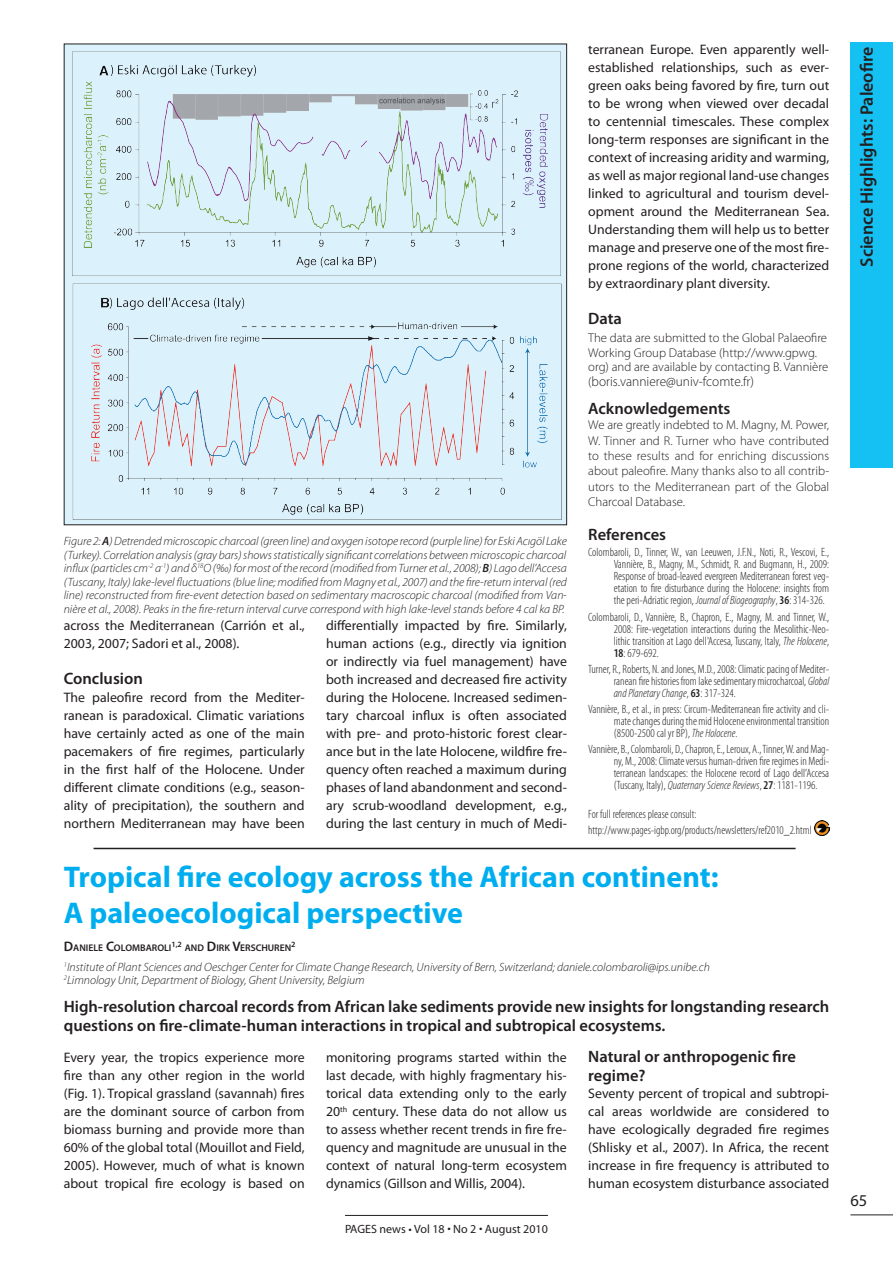
<style>
.page{position:relative;width:893px;height:1263px;background:#fff}
.page>*{position:absolute;margin:0;border:0;box-sizing:border-box;transform-origin:0 0}
.t1{font:700 30px/36px "Myriad Pro";color:#00aeef}
.t2{font:600 18px "Myriad Pro";color:#231f20}
.abstract{font:600 16.5px/19px "Myriad Pro";color:#231f20}
.sub-title{font:600 16.5px/18.9px "Myriad Pro";color:#231f20}
.t3{font:16.5px "Myriad Pro";color:#231f20}
.Text-box{font:13.8px/18px "Myriad Pro";color:#231f20;text-align:justify}
.Text-box_-_indent{font:13.8px/18px "Myriad Pro";color:#231f20}
.sub-title-2{font:300 13.8px "Myriad Pro";color:#231f20}
.Notes{font:300 12.75px/15.3px "Myriad Pro";color:#231f20;text-align:justify}
.sub-title-3{font:300 12.75px/14.7px "Myriad Pro";color:#231f20}
.references{font:300 condensed 12px/12px "Myriad Pro";color:#231f20;text-align:justify}
.figure_caption{font:italic 300 12px/13.5px "Myriad Pro";color:#231f20;text-align:justify}
.t4{font:12px "Myriad";color:#231f20}
.Autoren{font:600 9.6px "Myriad Pro";color:#231f20}
.Autoren-2{font:600 8.1px "Myriad Pro";color:#231f20}
.s1{font-size:12.75px}
.s2{font-style:italic}
.s3{font-weight:600}
.s4{font-size:13.8px}
.s5{font-family:"Myriad Pro"}
</style>
<div class="page">
<hr style="left:850px;top:1214px;width:43px;height:1px;background:#231f20">
<hr style="left:345px;top:1215px;width:203px;height:1px;background:#231f20">
<div style="left:850px;top:43px;width:43px;height:425px;background:#15c0f2"></div>
<img style="left:69px;top:48px;width:494px;height:475px">
<img style="left:814px;top:820px;width:15px;height:15px">
<hr style="left:94px;top:848px;width:702px;height:1px;background:#231f20">
<p class="Text-box" style="left:588px;top:40px;width:242px">terranean Europe. Even apparently well&shy;established relationships, such as ever&shy;green oaks being favored by fire, turn out to be wrong when viewed over decadal to centennial timescales. These complex long-term responses are significant in the context of increasing aridity and warming, as well as major regional land-use changes linked to agricultural and tourism devel&shy;opment around the Mediterranean Sea.<br>Understanding them will help us to better manage and preserve one of the most fire&shy;prone regions of the world, characterized by extraordinary plant diversity.</p>
<p class="sub-title" style="left:588px;top:309px;width:35px">Data</p>
<p class="sub-title-3" style="left:588px;top:331px;width:241px">The data are submitted to the Global Palaeofire<br>Working Group Database (http://www.gpwg. org) and are available by contacting B. Vannière</p>
<p class="sub-title-2" style="left:588px;top:374px;width:167px"><span class="s1">(</span>boris.vanniere@univ-fcomte.fr)</p>
<p class="sub-title" style="left:588px;top:399px;width:144px">Acknowledgements</p>
<p class="Notes" style="left:588px;top:418px;width:242px">We are greatly indebted to M. Magny, M. Power, W. Tinner and R. Turner who have contributed to these results and for enriching discussions about paleofire. Many thanks also to all contrib&shy;utors to the Mediterranean part of the Global Charcoal Database.</p>
<p class="sub-title" style="left:588px;top:525px;width:79px">References</p>
<p class="references" style="left:614px;top:547px;width:217px;text-indent:-26px">Colombaroli, D., Tinner, W., van Leeuwen, J.F.N., Noti, R., Vescovi, E., Vannière, B., Magny, M., Schmidt, R. and Bugmann, H., 2009:<br>Response of broad-leaved evergreen Mediterranean forest veg&shy;etation to fire disturbance during the Holocene: insights from the peri-Adriatic region, <span class="s2">Journal of Biogeography</span>, <span class="s3">36</span>: 314-326.</p>
<p class="references" style="left:614px;top:611px;width:217px;text-indent:-26px">Colombaroli, D., Vannière, B., Chapron, E., Magny, M. and Tinner, W., 2008: Fire-vegetation interactions during the Mesolithic-Neo&shy;lithic transition at Lago dell'Accesa, Tuscany, Italy, <span class="s2">The Holocene</span>, <span class="s3">18</span>: 679-692.</p>
<p class="references" style="left:614px;top:663px;width:217px;text-indent:-26px">Turner, R., Roberts, N. and Jones, M.D., 2008: Climatic pacing of Mediter&shy;ranean fire histories from lake sedimentary microcharcoal, <span class="s2">Global and Planetary Change</span>, <span class="s3">63</span>: 317-324.</p>
<p class="references" style="left:614px;top:703px;width:217px;text-indent:-26px">Vannière, B., et al., in press: Circum-Mediterranean fire activity and cli&shy;mate changes during the mid Holocene environmental transition (8500-2500 cal yr BP), <span class="s2">The Holocene</span>.</p>
<p class="references" style="left:614px;top:744px;width:217px;text-indent:-26px">Vannière, B., Colombaroli, D., Chapron, E., Leroux, A., Tinner, W. and Mag&shy;ny, M., 2008: Climate versus human-driven fire regimes in Medi&shy;terranean landscapes: the Holocene record of Lago dell’Accesa (Tuscany, Italy), <span class="s2">Quaternary Science Reviews</span>, <span class="s3">27</span>: 1181-1196.</p>
<p class="references" style="left:588px;top:808px;width:110px">For full references please consult:</p>
<p class="references" style="left:588px;top:824px;width:225px">http://www.pages-igbp.org/products/newsletters/ref2010_2.html</p>
<p class="t1" style="left:64px;top:858px;width:656px">Tropical fire ecology across the African continent:<br>A paleoecological perspective</p>
<p class="Autoren" style="left:64px;top:942px;width:109px"><span class="s4">D</span>ANIELE <span class="s4">C</span>OLOMBAROLI</p>
<p class="Autoren-2" style="left:171px;top:939px;width:12px">1,2</p>
<p class="Autoren" style="left:185px;top:942px;width:108px">AND <span class="s4">D</span>IRK <span class="s4">V</span>ERSCHUREN</p>
<p class="Autoren-2" style="left:291px;top:939px;width:6px">2</p>
<p class="figure_caption" style="left:64px;top:960px;width:648px"><sup>1</sup>Institute of Plant Sciences and Oeschger Center for Climate Change Research, University of Bern, Switzerland; daniele.colombaroli@ips.unibe.ch</p>
<p class="figure_caption" style="left:64px;top:973px;width:302px"><sup>2</sup>Limnology Unit, Department of Biology, Ghent University, Belgium</p>
<p class="abstract" style="left:64px;top:997px;width:767px">High-resolution charcoal records from African lake sediments provide new insights for longstanding research questions on fire-climate-human interactions in tropical and subtropical ecosystems.</p>
<p class="Text-box" style="left:64px;top:1048px;width:242px">Every year, the tropics experience more fire than any other region in the world (Fig. 1). Tropical grassland (savannah) fires are the dominant source of carbon from biomass burning and provide more than 60% of the global total (Mouillot and Field, 2005). However, much of what is known about tropical fire ecology is based on</p>
<p class="Text-box" style="left:326px;top:1048px;width:242px">monitoring programs started within the last decade, with highly fragmentary his&shy;torical data extending only to the early 20<sup>th</sup> century. These data do not allow us to assess whether recent trends in fire fre&shy;quency and magnitude are unusual in the context of natural long-term ecosystem dynamics (Gillson and Willis, 2004).</p>
<p class="sub-title" style="left:588px;top:1047px;width:209px">Natural or anthropogenic fire regime?</p>
<p class="figure_caption" style="left:64px;top:535px;width:505px">Figure 2: <span class="s3">A</span>) Detrended microscopic charcoal (green line) and oxygen isotope record (purple line) for Eski Acıgöl Lake (Turkey). Correlation analysis (gray bars) shows statistically significant correlations between microscopic charcoal influx (particles cm<sup>-2</sup> a<sup>-1</sup>) and δ<sup>18</sup>O (‰) for most of the record (modified from Turner et al., 2008); <span class="s3">B</span>) Lago dell’Accesa (Tuscany, Italy) lake-level fluctuations (blue line; modified from Magny et al., 2007) and the fire-return interval (red line) reconstructed from fire-event detection based on sedimentary macroscopic charcoal (modified from Van&shy;nière et al., 2008). Peaks in the fire-return interval curve correspond with high lake-level stands before 4 cal ka BP.</p>
<p class="Text-box_-_indent" style="left:64px;top:616px;width:242px">across the Mediterranean (Carrión et al.,<br>2003, 2007; Sadori et al., 2008).</p>
<p class="sub-title" style="left:64px;top:669px;width:81px">Conclusion</p>
<p class="Text-box" style="left:64px;top:688px;width:242px">The paleofire record from the Mediter&shy;ranean is paradoxical. Climatic variations have certainly acted as one of the main pacemakers of fire regimes, particularly in the first half of the Holocene. Under different climate conditions (e.g., season&shy;ality of precipitation), the southern and northern Mediterranean may have been</p>
<p class="Text-box" style="left:326px;top:616px;width:242px">differentially impacted by fire. Similarly, human actions (e.g., directly via ignition or indirectly via fuel management) have both increased and decreased fire activity during the Holocene. Increased sedimen&shy;tary charcoal influx is often associated with pre- and proto-historic forest clear&shy;ance but in the late Holocene, wildfire fre&shy;quency often reached a maximum during phases of land abandonment and second&shy;ary scrub-woodland development, e.g., during the last century in much of Medi-</p>
<p class="Text-box" style="left:588px;top:1084px;width:242px">Seventy percent of tropical and subtropi&shy;cal areas worldwide are considered to have ecologically degraded fire regimes (Shlisky et al., 2007). In Africa, the recent increase in fire frequency is attributed to human ecosystem disturbance associated</p>
<p class="t4" style="left:345px;top:1223px;width:204px">PAGES news <span class="s5">•</span> Vol 18 • No 2 • August 2010</p>
<h2 class="t2" style="left:855px;top:267px;width:222px;rotate:-90deg">Science Highlights: Paleofire</h2>
<p class="t3" style="left:850px;top:1190px;width:18px">65</p>
</div>
